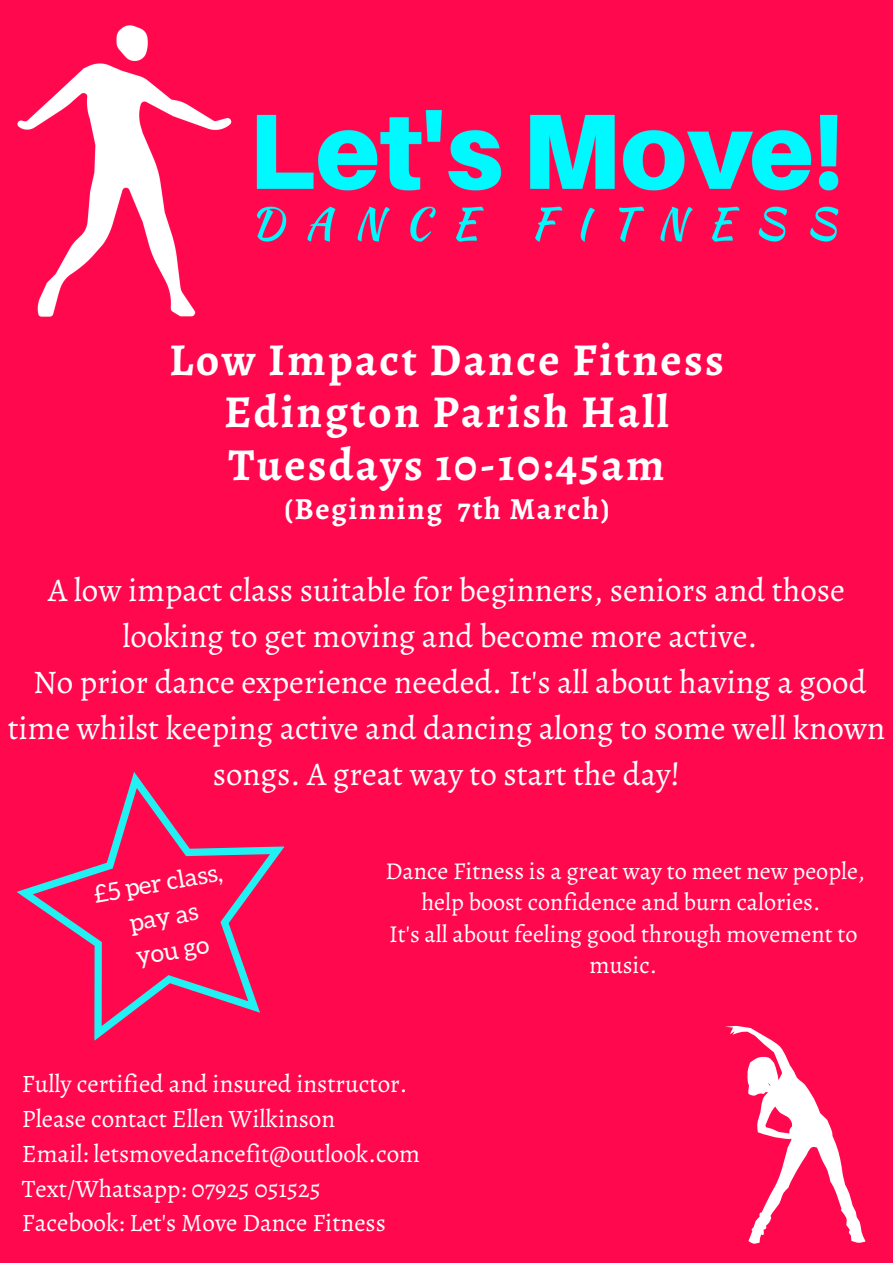
<style>
.page{position:relative;width:893px;height:1263px;background:#ff084e}
.page>*{position:absolute;margin:0;border:0;box-sizing:border-box;transform-origin:0 0}
.t1{font:700 45.75px/52.3px "Alegreya";letter-spacing:.05em;color:#fff;text-align:center}
.t2{font:33px/46.1px "Alegreya";color:#fff;text-align:center}
.t3{font:700 30.75px "Alegreya";letter-spacing:.05em;color:#fff}
.t4{font:25.12px/34.9px "Alegreya";color:#fff}
.t5{font:24.67px/34.3px "Aleo";color:#fffdfd;text-align:center}
.t6{font:24.22px/31.5px "Alegreya";color:#fff;text-align:center}
</style>
<div class="page">
<svg style="left:725px;top:1026px;width:140px;height:218px"></svg>
<svg style="left:0;top:749px;width:311px;height:300px;background:#ef1859"></svg>
<img style="left:0;top:0;width:263px;height:359px">
<img style="left:242px;top:21px;width:623px;height:297px">
<h1 class="t1" style="left:169px;top:333px;width:556px">Low Impact Dance Fitness<br>Edington Parish Hall<br>Tuesdays 10-10:45am</h1>
<p class="t3" style="left:284px;top:487px;width:327px">(Beginning 7th March)</p>
<p class="t2" style="left:8px;top:566px;width:879px">A low impact class suitable for beginners, seniors and those looking to get moving and become more active.<br>No prior dance experience needed. It's all about having a good time whilst keeping active and dancing along to some well known songs. A great way to start the day!</p>
<p class="t5" style="left:91px;top:877px;width:132px;rotate:-10deg">£5 per class, pay as<br>you go</p>
<p class="t6" style="left:385px;top:855px;width:481px">Dance Fitness is a great way to meet new people, help boost confidence and burn calories.<br>It's all about feeling good through movement to music.</p>
<p class="t4" style="left:22px;top:1066px;width:400px">Fully certified and insured instructor.<br>Please contact Ellen Wilkinson<br>Email: letsmovedancefit@outlook.com Text/Whatsapp: 07925 051525<br>Facebook: Let's Move Dance Fitness</p>
</div>
